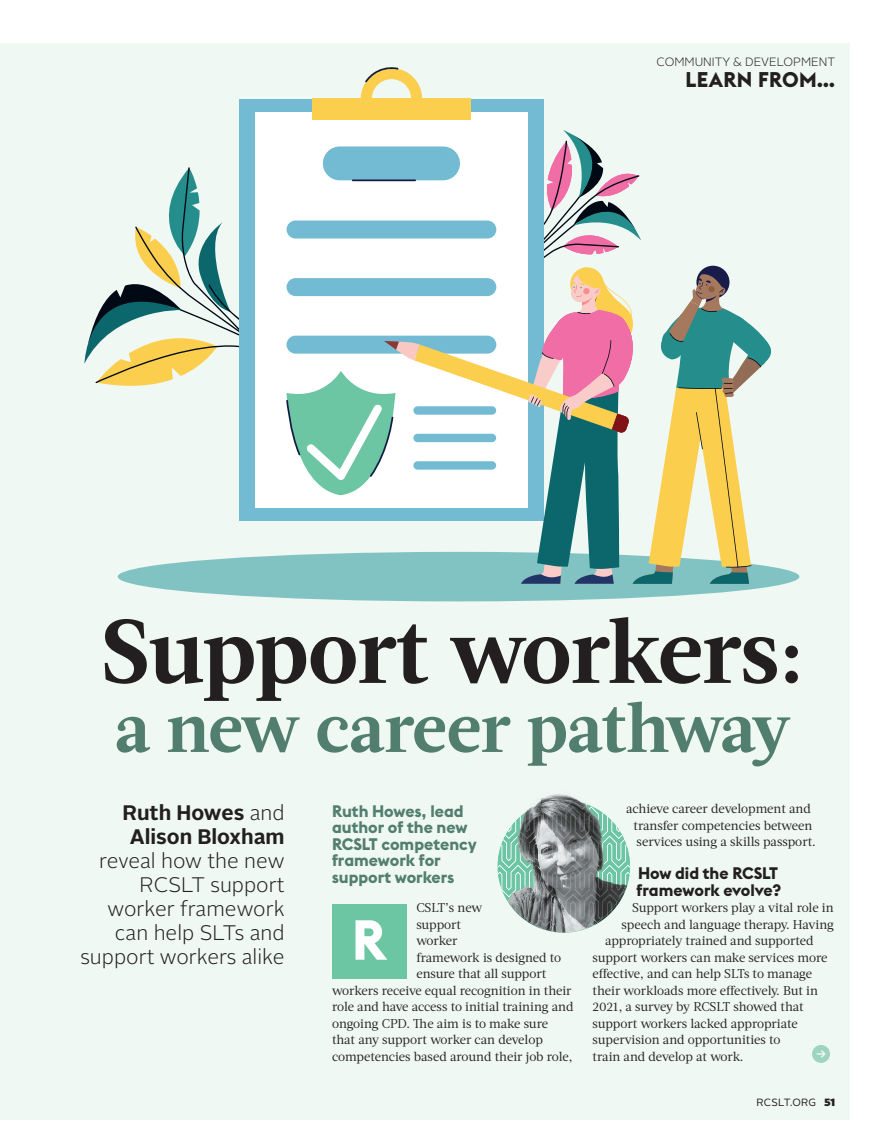
<style>
.page{position:relative;width:888px;height:1148px;background:#fff}
.page>*{position:absolute;margin:0;border:0;box-sizing:border-box;transform-origin:0 0}
.t1{font:700 90px "Acta";letter-spacing:-.015em;color:#231f20}
.t2{font:700 69px "Acta";letter-spacing:-.015em;color:#527e6f}
.t3{font:700 55.5px "Euclid Flex";color:#fff}
.t4{font:300 21px/24px "Alright Sans";color:#231f20;text-align:right}
.t5{font:700 21px/24px "Alright Sans";color:#231f20;text-align:center}
.t6{font:700 21px "Euclid Flex";letter-spacing:.02em;color:#231f20}
.t7{font:700 16.5px/16.5px "Euclid Flex";color:#527e6f}
.t8{font:700 16.5px/16.5px "Euclid Flex";color:#231f20}
.t9{font:12.75px/16.5px "Acta";letter-spacing:-.005em;color:#231f20}
.t10{font:300 12px "Alright Sans";color:#231f20}
.t11{font:10.5px "Alright Sans";letter-spacing:.015em;color:#231f20}
.s1{font-weight:300}
.s2{font-weight:900}
</style>
<div class="page">
<div style="left:0;top:43px;width:850px;height:1076px;background:#eff8f3"></div>
<div style="left:332px;top:903px;width:74px;height:75px;background:#6cc6a4"></div>
<svg style="left:812px;top:1045px;width:18px;height:17px"></svg>
<div style="left:118px;top:551px;width:681px;height:50px;background:#81c3c2;border-radius:50%"></div>
<svg style="left:84px;top:67px;width:687px;height:516px"></svg>
<img style="left:542px;top:794px;width:36px;height:6px">
<svg style="left:498px;top:800px;width:132px;height:132px"></svg>
<p class="t10" style="left:656px;top:57px;width:180px">COMMUNITY &amp; DEVELOPMENT</p>
<h3 class="t6" style="left:685px;top:72px;width:151px">LEARN FROM…</h3>
<h1 class="t1" style="left:101px;top:616px;width:704px">Support workers:</h1>
<h2 class="t2" style="left:114px;top:701px;width:677px">a new career pathway</h2>
<h3 class="t5" style="left:123px;top:801px;width:164px">Ruth Howes <span class="s1">and<br></span>Alison Bloxham</h3>
<h3 class="t4" style="left:80px;top:849px;width:206px">reveal how the new<br>RCSLT support worker framework can help SLTs and support workers alike</h3>
<p class="t9" style="left:633px;top:801px;width:184px;text-indent:-7px">achieve career development and transfer competencies between services using a skills passport.</p>
<p class="t8" style="left:636px;top:866px;width:146px">How did the RCSLT framework evolve?</p>
<p class="t9" style="left:632px;top:900px;width:203px">Support workers play a vital role in</p>
<p class="t9" style="left:621px;top:917px;width:214px">speech and language therapy. Having</p>
<p class="t9" style="left:605px;top:933px;width:210px">appropriately trained and supported</p>
<p class="t9" style="left:593px;top:950px;width:236px">support workers can make services more</p>
<p class="t9" style="left:593px;top:966px;width:221px">effective, and can help SLTs to manage</p>
<p class="t9" style="left:593px;top:983px;width:227px">their workloads more effectively. But in</p>
<p class="t9" style="left:593px;top:999px;width:213px">2021, a survey by RCSLT showed that</p>
<p class="t9" style="left:593px;top:1016px;width:207px">support workers lacked appropriate</p>
<p class="t9" style="left:593px;top:1032px;width:189px">supervision and opportunities to</p>
<p class="t9" style="left:593px;top:1049px;width:152px">train and develop at work.</p>
<p class="t7" style="left:332px;top:804px;width:146px">Ruth Howes, lead author of the new<br>RCSLT competency framework for support workers</p>
<h3 class="t3" style="left:352px;top:919px;width:36px">R</h3>
<p class="t9" style="left:416px;top:900px;width:67px">CSLT’s new</p>
<p class="t9" style="left:416px;top:917px;width:46px">support</p>
<p class="t9" style="left:416px;top:933px;width:43px">worker</p>
<p class="t9" style="left:416px;top:950px;width:146px">framework is designed to</p>
<p class="t9" style="left:416px;top:966px;width:132px">ensure that all support</p>
<p class="t9" style="left:332px;top:983px;width:241px">workers receive equal recognition in their</p>
<p class="t9" style="left:332px;top:999px;width:243px">role and have access to initial training and</p>
<p class="t9" style="left:332px;top:1016px;width:218px">ongoing CPD. The aim is to make sure</p>
<p class="t9" style="left:332px;top:1032px;width:212px">that any support worker can develop</p>
<p class="t9" style="left:332px;top:1049px;width:242px">competencies based around their job role,</p>
<p class="t11" style="left:756px;top:1098px;width:80px">RCSLT.ORG <span class="s2">51</span></p>
</div>
